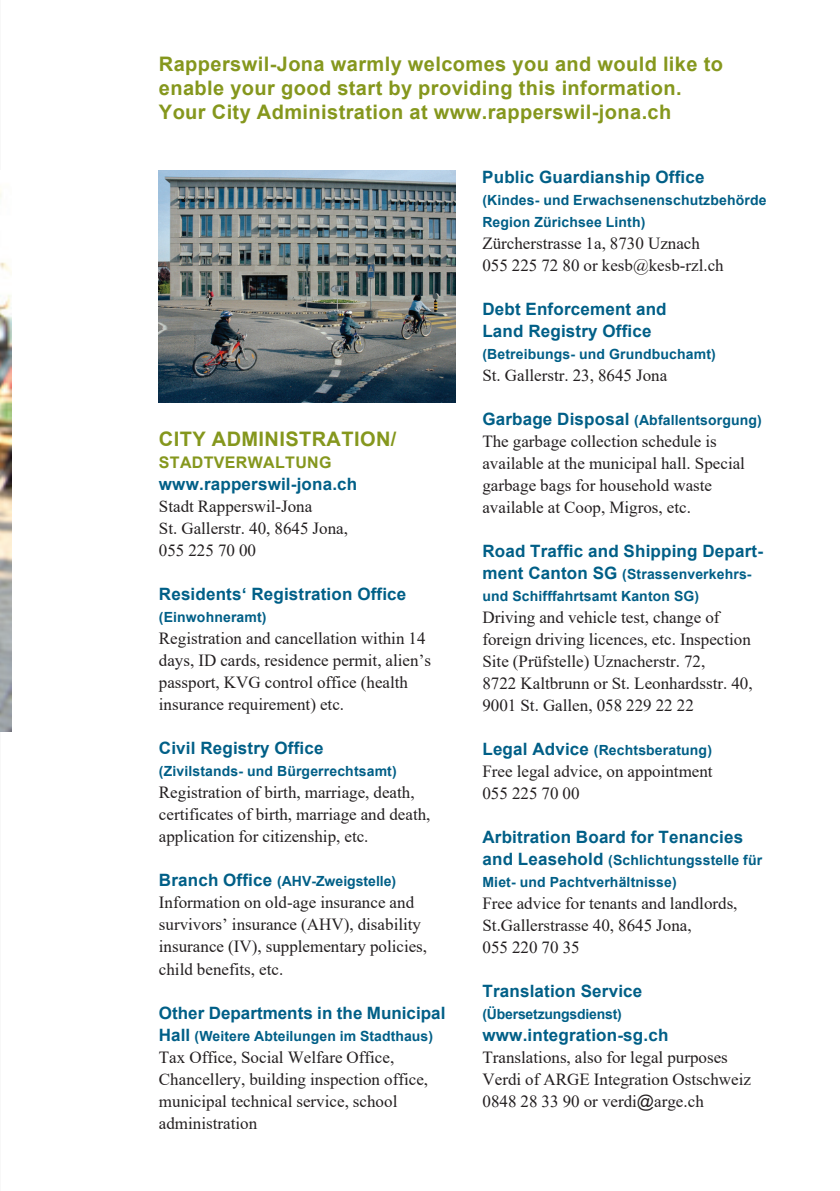
<style>
.page{position:relative;width:840px;height:1191px;background:#fff}
.page>*{position:absolute;margin:0;border:0;box-sizing:border-box;transform-origin:0 0}
.t1{font:700 20px/24px "Arial";letter-spacing:.02em;color:#85971d}
.t2{font:17px/22px "Times New Roman";color:#231f20}
.t3{font:700 17px/22px "Arial";letter-spacing:.01em;color:#005f87}
.t4{font:700 16px "Arial";letter-spacing:.02em;color:#85971d}
.t5{font:700 14px/22px "Arial";letter-spacing:.01em;color:#005f87}
.t6{font:700 14px "Arial";letter-spacing:-.015em;color:#005f87}
.s1{font-size:17px}
.s2{font-family:"Arial"}
</style>
<div class="page">
<img style="left:0;top:189px;width:11px;height:542px">
<img style="left:159px;top:170px;width:296px;height:233px">
<p class="t1" style="left:159px;top:52px;width:565px">Rapperswil-Jona warmly welcomes you and would like to enable your good start by providing this information.<br>Your City Administration at www.rapperswil-jona.ch</p>
<p class="t1" style="left:159px;top:427px;width:239px">CITY ADMINISTRATION/</p>
<p class="t4" style="left:159px;top:451px;width:174px">STADTVERWALTUNG</p>
<p class="t3" style="left:159px;top:473px;width:200px">www.rapperswil-jona.ch</p>
<p class="t2" style="left:159px;top:495px;width:190px">Stadt Rapperswil-Jona<br>St. Gallerstr. 40, 8645 Jona,<br>055 225 70 00</p>
<p class="t3" style="left:159px;top:583px;width:249px">Residents‘ Registration Office</p>
<p class="t5" style="left:159px;top:606px;width:109px">(Einwohneramt)</p>
<p class="t2" style="left:159px;top:627px;width:273px">Registration and cancellation within 14 days, ID cards, residence permit, alien’s passport, KVG control office (health insurance requirement) etc.</p>
<p class="t3" style="left:159px;top:737px;width:166px">Civil Registry Office</p>
<p class="t5" style="left:159px;top:760px;width:239px">(Zivilstands- und Bürgerrechtsamt)</p>
<p class="t2" style="left:159px;top:781px;width:273px">Registration of birth, marriage, death, certificates of birth, marriage and death, application for citizenship, etc.</p>
<p class="t5" style="left:159px;top:870px;width:239px"><span class="s1">Branch Office</span> (AHV-Zweigstelle)</p>
<p class="t2" style="left:159px;top:891px;width:269px">Information on old-age insurance and survivors’ insurance (AHV), disability insurance (IV), supplementary policies, child benefits, etc.</p>
<p class="t3" style="left:159px;top:1001px;width:288px">Other Departments in the Municipal</p>
<p class="t5" style="left:159px;top:1024px;width:275px"><span class="s1">Hall</span> (Weitere Abteilungen im Stadthaus)</p>
<p class="t2" style="left:159px;top:1045px;width:270px">Tax Office, Social Welfare Office, Chancellery, building inspection office, municipal technical service, school administration</p>
<p class="t3" style="left:482px;top:166px;width:224px">Public Guardianship Office</p>
<p class="t5" style="left:482px;top:189px;width:285px">(Kindes- und Erwachsenenschutzbehörde<br>Region Zürichsee Linth)</p>
<p class="t2" style="left:482px;top:231px;width:243px">Zürcherstrasse 1a, 8730 Uznach<br>055 225 72 80 or kesb@kesb-rzl.ch</p>
<p class="t3" style="left:482px;top:298px;width:186px">Debt Enforcement and<br>Land Registry Office</p>
<p class="t5" style="left:482px;top:343px;width:235px">(Betreibungs- und Grundbuchamt)</p>
<p class="t2" style="left:482px;top:363px;width:186px">St. Gallerstr. 23, 8645 Jona</p>
<p class="t5" style="left:482px;top:409px;width:281px"><span class="s1">Garbage Disposal</span> (Abfallentsorgung)</p>
<p class="t2" style="left:482px;top:429px;width:264px">The garbage collection schedule is available at the municipal hall. Special garbage bags for household waste available at Coop, Migros, etc.</p>
<p class="t3" style="left:482px;top:540px;width:282px">Road Traffic and Shipping Depart-</p>
<p class="t5" style="left:482px;top:563px;width:270px"><span class="s1">ment Canton SG</span> (Strassenverkehrs&shy;und Schifffahrtsamt Kanton SG)</p>
<p class="t2" style="left:482px;top:605px;width:271px">Driving and vehicle test, change of foreign driving licences, etc. Inspection Site (Prüfstelle) Uznacherstr. 72,<br>8722 Kaltbrunn or St. Leonhardsstr. 40, 9001 St. Gallen, 058 229 22 22</p>
<p class="t5" style="left:482px;top:739px;width:231px"><span class="s1">Legal Advice</span> (Rechtsberatung)</p>
<p class="t2" style="left:482px;top:759px;width:232px">Free legal advice, on appointment<br>055 225 70 00</p>
<p class="t3" style="left:482px;top:826px;width:262px">Arbitration Board for Tenancies</p>
<p class="t5" style="left:482px;top:849px;width:281px"><span class="s1">and Leasehold</span> (Schlichtungsstelle für<br>Miet- und Pachtverhältnisse)</p>
<p class="t2" style="left:482px;top:891px;width:256px">Free advice for tenants and landlords,<br>St.Gallerstrasse 40, 8645 Jona,<br>055 220 70 35</p>
<p class="t3" style="left:482px;top:980px;width:161px">Translation Service</p>
<p class="t6" style="left:482px;top:1004px;width:141px">(Übersetzungsdienst)</p>
<p class="t3" style="left:482px;top:1024px;width:187px">www.integration-sg.ch</p>
<p class="t2" style="left:482px;top:1045px;width:270px">Translations, also for legal purposes<br>Verdi of ARGE Integration Ostschweiz<br>0848 28 33 90 or verdi<span class="s2">@</span>arge.ch</p>
</div>
